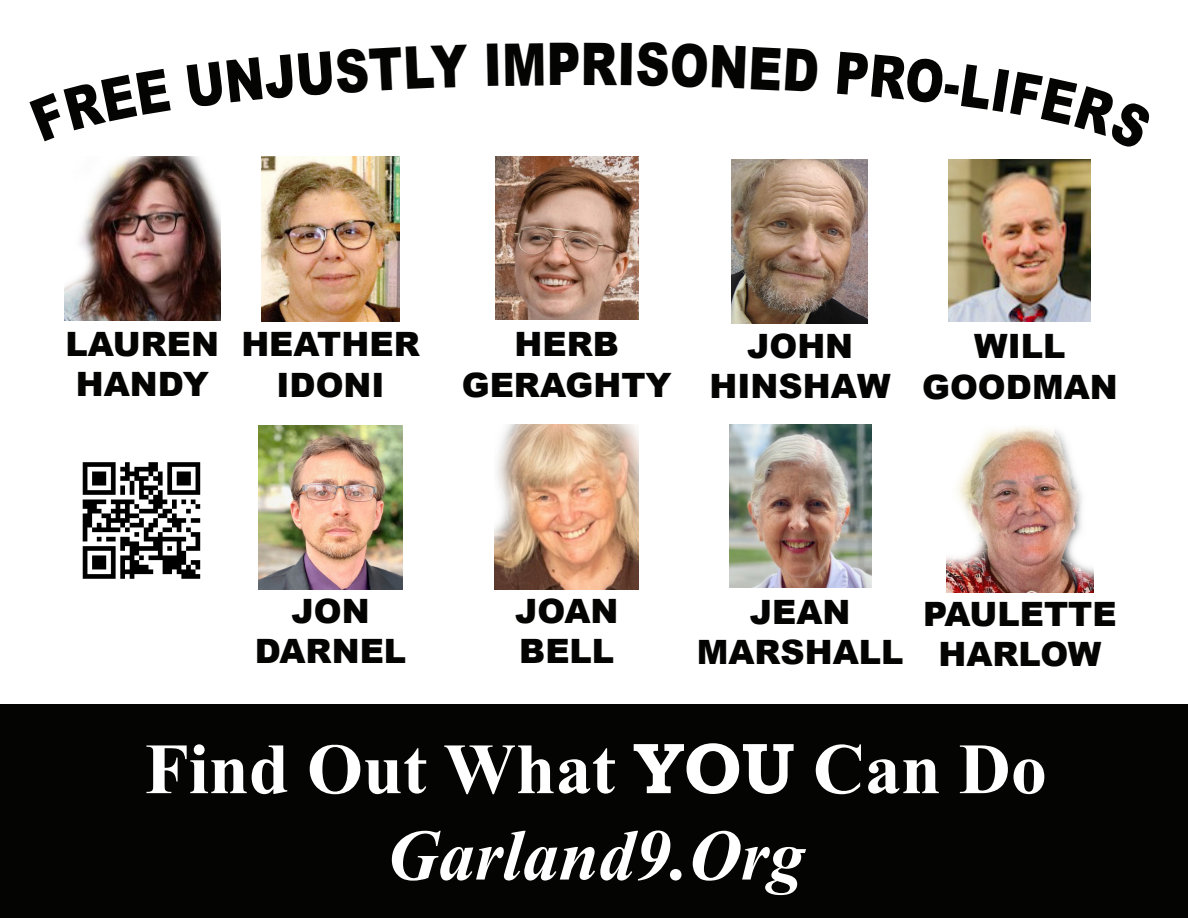
<style>
.page{position:relative;width:1188px;height:918px;background:#fff}
.page>*{position:absolute;margin:0;border:0;box-sizing:border-box;transform-origin:0 0}
.t1{font:700 72px "Times New Roman";color:#fff}
.t2{font:italic 700 72px "Times New Roman";color:#fff}
.t3{font:900 58.8px "Arial";color:#040503;scale:.8 1}
.t4{font:900 33.6px/40.2px "Arial";color:#040503;text-align:center}
.s1{font-family:"Bookman Old Style"}
</style>
<div class="page">
<img style="left:64px;top:157px;width:156px;height:164px">
<img style="left:262px;top:157px;width:138px;height:164px">
<img style="left:495px;top:157px;width:143px;height:163px">
<img style="left:731px;top:160px;width:136px;height:164px">
<img style="left:949px;top:159px;width:142px;height:163px">
<img style="left:259px;top:426px;width:143px;height:164px">
<img style="left:495px;top:425px;width:144px;height:164px">
<img style="left:729px;top:425px;width:142px;height:162px">
<img style="left:947px;top:426px;width:146px;height:167px">
<div style="left:0;top:704px;width:1188px;height:213px;background:#040503"></div>
<img style="left:82px;top:462px;width:119px;height:117px">
<h2 class="t3" style="left:547px;top:21px;width:90px">PR</h2>
<p class="t4" style="left:66px;top:323px;width:155px">LAUREN<br>HANDY</p>
<p class="t4" style="left:241px;top:323px;width:180px">HEATHER</p>
<p class="t4" style="left:277px;top:364px;width:110px">IDONI</p>
<p class="t4" style="left:462px;top:323px;width:211px">HERB<br>GERAGHTY</p>
<p class="t4" style="left:710px;top:325px;width:182px">JOHN<br>HINSHAW</p>
<p class="t4" style="left:974px;top:325px;width:93px">WILL</p>
<p class="t4" style="left:922px;top:366px;width:197px">GOODMAN</p>
<p class="t4" style="left:291px;top:590px;width:80px">JON</p>
<p class="t4" style="left:255px;top:630px;width:153px">DARNEL</p>
<p class="t4" style="left:515px;top:589px;width:105px">JOAN</p>
<p class="t4" style="left:519px;top:630px;width:97px">BELL</p>
<p class="t4" style="left:750px;top:591px;width:102px">JEAN</p>
<p class="t4" style="left:697px;top:631px;width:208px">MARSHALL</p>
<p class="t4" style="left:923px;top:593px;width:195px">PAULETTE<br>HARLOW</p>
<p class="t1" style="left:145px;top:717px;width:904px">Find Out What <span class="s1">YOU</span> Can Do</p>
<p class="t2" style="left:387px;top:805px;width:420px">Garland9.Org</p>
</div>
